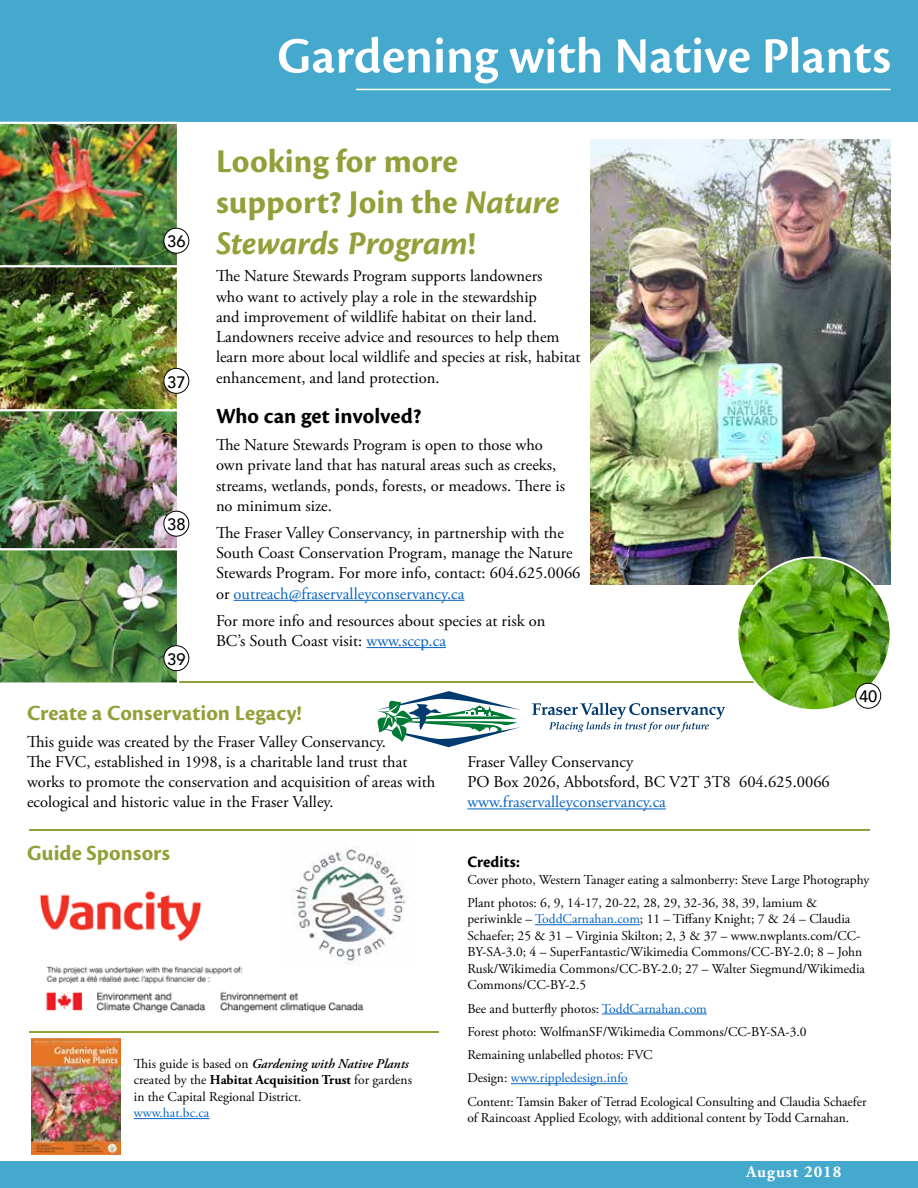
<style>
.page{position:relative;width:918px;height:1188px;background:#fff}
.page>*{position:absolute;margin:0;border:0;box-sizing:border-box;transform-origin:0 0}
.t1{font:600 52.5px "Cronos Pro";color:#fff}
.t2{font:700 34.5px/41.4px "Cronos Pro";letter-spacing:.005em;color:#939f39}
.t3{font:700 22.5px "Cronos Pro";letter-spacing:.005em;color:#939f39}
.t4{font:700 22.5px "Cronos Pro";color:#000}
.t5{font:16.5px/20.2px "Adobe Garamond Pro";color:#000}
.t6{font:16.5px "Adobe Garamond Pro";color:#0563c1}
.t7{font:500 16.5px "Avenir";color:#000}
.t8{font:700 16.5px "Adobe Garamond Pro";letter-spacing:.06em;color:#fff}
.t9{font:700 16.5px "Cronos Pro";letter-spacing:.005em;color:#000}
.t10{font:13.5px/16.5px "Adobe Garamond Pro";color:#000}
.t11{font:13.5px "Adobe Garamond Pro";color:#0563c1}
.s1{font-style:italic}
.s2{color:#0563c1}
.s3{font-weight:600;font-style:italic}
.s4{font-weight:700}
</style>
<div class="page">
<div style="left:0;top:0;width:918px;height:122px;background:#45a9cd"></div>
<div style="left:0;top:1161px;width:918px;height:27px;background:#45a9cd"></div>
<hr style="left:535px;top:924px;width:105px;height:1px;background:#0563c1">
<hr style="left:602px;top:1014px;width:105px;height:1px;background:#0563c1">
<hr style="left:511px;top:1083px;width:117px;height:1px;background:#0563c1">
<hr style="left:29px;top:681px;width:841px;height:1px;background:#939f39">
<hr style="left:29px;top:830px;width:841px;height:1px;background:#939f39">
<hr style="left:29px;top:1031px;width:410px;height:2px;background:#939f39">
<hr style="left:356px;top:89px;width:535px;height:1px;background:#fff">
<hr style="left:234px;top:600px;width:230px;height:1px;background:#0563c1">
<hr style="left:366px;top:647px;width:80px;height:1px;background:#0563c1">
<img style="left:0;top:121px;width:180px;height:562px">
<div style="left:164px;top:228px;width:25px;height:25px;background:#fff;border-radius:50%"></div>
<div style="left:164px;top:228px;width:25px;height:25px;border:1px solid #000;border-radius:50%"></div>
<div style="left:164px;top:368px;width:25px;height:25px;background:#fff;border-radius:50%"></div>
<div style="left:164px;top:368px;width:25px;height:26px;border:1px solid #000;border-radius:50%"></div>
<div style="left:164px;top:511px;width:25px;height:25px;background:#fff;border-radius:50%"></div>
<div style="left:164px;top:511px;width:25px;height:25px;border:1px solid #000;border-radius:50%"></div>
<div style="left:164px;top:646px;width:25px;height:25px;background:#fff;border-radius:50%"></div>
<div style="left:164px;top:646px;width:25px;height:25px;border:1px solid #000;border-radius:50%"></div>
<img style="left:591px;top:139px;width:300px;height:445px">
<img style="left:737px;top:557px;width:154px;height:153px;border-radius:76px">
<div style="left:856px;top:683px;width:25px;height:25px;background:#fff;border-radius:50%"></div>
<div style="left:856px;top:683px;width:25px;height:25px;border:1px solid #000;border-radius:50%"></div>
<svg style="left:532px;top:703px;width:193px;height:29px"></svg>
<svg style="left:377px;top:691px;width:144px;height:56px"></svg>
<img style="left:46px;top:966px;width:318px;height:47px">
<img style="left:39px;top:891px;width:163px;height:51px">
<hr style="left:467px;top:809px;width:199px;height:1px;background:#0563c1">
<hr style="left:134px;top:1118px;width:75px;height:1px;background:#0563c1">
<img style="left:31px;top:1039px;width:89px;height:115px">
<img style="left:283px;top:846px;width:123px;height:123px">
<p class="t7" style="left:167px;top:227px;width:20px">36</p>
<p class="t7" style="left:167px;top:368px;width:20px">37</p>
<p class="t7" style="left:167px;top:510px;width:20px">38</p>
<p class="t7" style="left:167px;top:645px;width:20px">39</p>
<h1 class="t1" style="left:277px;top:26px;width:615px">Gardening with Native Plants</h1>
<h2 class="t2" style="left:216px;top:141px;width:345px">Looking for more support? Join the <span class="s1">Nature<br>Stewards Program</span>!</h2>
<p class="t5" style="left:216px;top:267px;width:366px">The Nature Stewards Program supports landowners<br>who want to actively play a role in the stewardship<br>and improvement of wildlife habitat on their land.<br>Landowners receive advice and resources to help them learn more about local wildlife and species at risk, habitat enhancement, and land protection.</p>
<h3 class="t4" style="left:216px;top:403px;width:207px">Who can get involved?</h3>
<p class="t5" style="left:216px;top:435px;width:351px">The Nature Stewards Program is open to those who own private land that has natural areas such as creeks, streams, wetlands, ponds, forests, or meadows. There is no minimum size.</p>
<p class="t5" style="left:216px;top:523px;width:366px">The Fraser Valley Conservancy, in partnership with the South Coast Conservation Program, manage the Nature Stewards Program. For more info, contact: 604.625.0066 or <span class="s2">outreach@fraservalleyconservancy.ca</span></p>
<p class="t5" style="left:216px;top:611px;width:331px">For more info and resources about species at risk on<br>BC’s South Coast visit: <span class="s2">www.sccp.ca</span></p>
<h3 class="t3" style="left:27px;top:700px;width:276px">Create a Conservation Legacy!</h3>
<p class="t5" style="left:27px;top:732px;width:410px">This guide was created by the Fraser Valley Conservancy.<br>The FVC, established in 1998, is a charitable land trust that works to promote the conservation and acquisition of areas with ecological and historic value in the Fraser Valley.</p>
<h3 class="t3" style="left:27px;top:840px;width:145px">Guide Sponsors</h3>
<p class="t10" style="left:134px;top:1056px;width:280px">This guide is based on <span class="s3">Gardening with Native Plants </span>created by the <span class="s4">Habitat Acquisition Trust</span> for gardens in the Capital Regional District.</p>
<p class="t11" style="left:134px;top:1105px;width:77px">www.hat.bc.ca</p>
<p class="t5" style="left:467px;top:752px;width:364px">Fraser Valley Conservancy<br>PO Box 2026, Abbotsford, BC V2T 3T8 604.625.0066</p>
<p class="t6" style="left:467px;top:792px;width:200px">www.fraservalleyconservancy.ca</p>
<p class="t7" style="left:859px;top:682px;width:20px">40</p>
<p class="t9" style="left:467px;top:853px;width:54px">Credits:</p>
<p class="t10" style="left:467px;top:868px;width:404px;line-height:23.2px">Cover photo, Western Tanager eating a salmonberry: Steve Large Photography<br>Plant photos: 6, 9, 14-17, 20-22, 28, 29, 32-36, 38, 39, lamium &amp;</p>
<p class="t10" style="left:467px;top:911px;width:399px">periwinkle – <span class="s2">ToddCarnahan.com</span>; 11 – Tiffany Knight; 7 &amp; 24 – Claudia Schaefer; 25 &amp; 31 – Virginia Skilton; 2, 3 &amp; 37 – www.nwplants.com/CC-BY-SA-3.0; 4 – SuperFantastic/Wikimedia Commons/CC-BY-2.0; 8 – John Rusk/Wikimedia Commons/CC-BY-2.0; 27 – Walter Siegmund/Wikimedia Commons/CC-BY-2.5</p>
<p class="t10" style="left:467px;top:997px;width:401px;line-height:23.2px">Bee and butterfly photos: <span class="s2">ToddCarnahan.com<br></span>Forest photo: WolfmanSF/Wikimedia Commons/CC-BY-SA-3.0<br>Remaining unlabelled photos: FVC<br>Design: <span class="s2">www.rippledesign.info<br></span>Content: Tamsin Baker of Tetrad Ecological Consulting and Claudia Schaefer</p>
<p class="t10" style="left:467px;top:1110px;width:383px">of Raincoast Applied Ecology, with additional content by Todd Carnahan.</p>
<p class="t8" style="left:746px;top:1162px;width:97px">August 2018</p>
</div>
